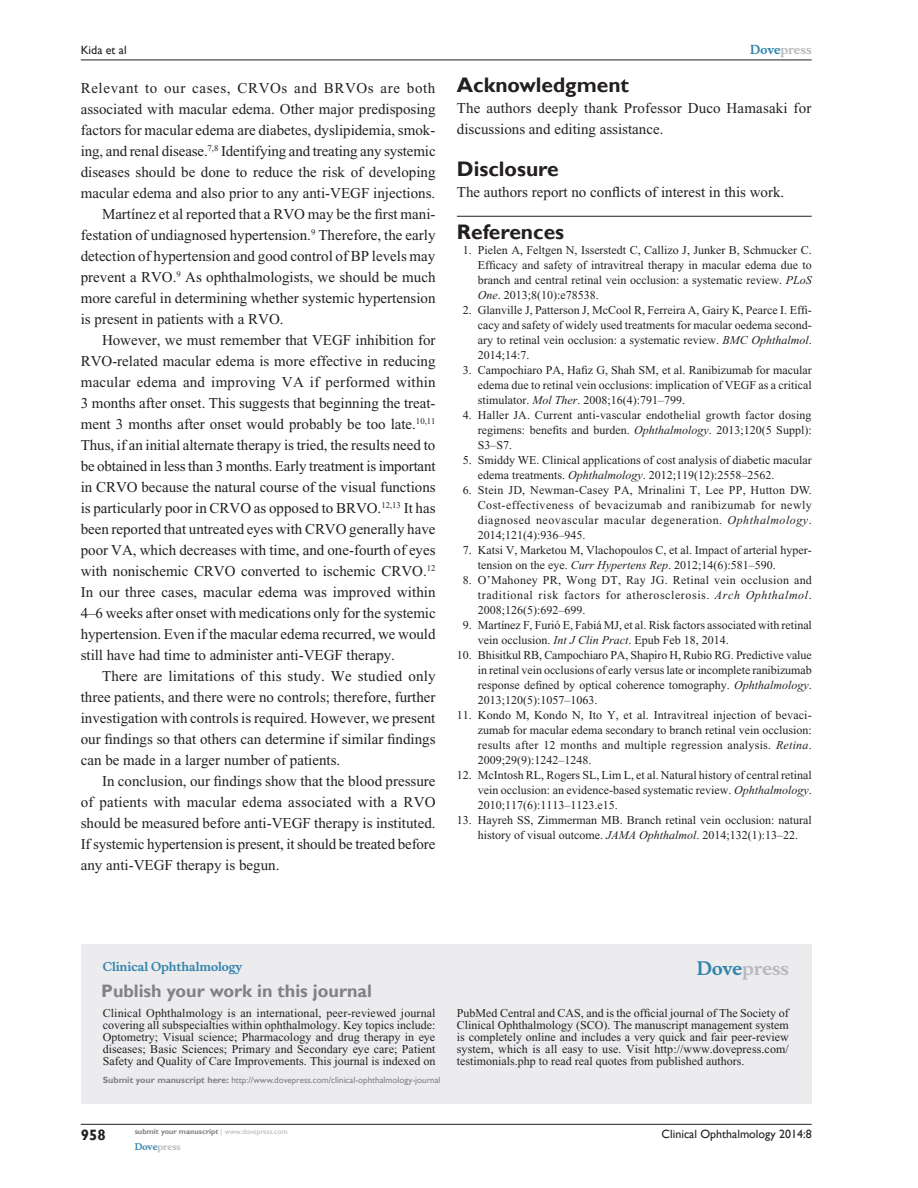
<style>
.page{position:relative;width:918px;height:1188px;background:#fff}
.page>*{position:absolute;margin:0;border:0;box-sizing:border-box;transform-origin:0 0}
.RefH{font:700 21px "Gill Sans";color:#231f20}
.PromBx-H1{font:700 18px "Gill Sans";color:#808285}
.PromBx-Brand{font:700 18px "Musee";color:#b8b9bc}
.Tx{font:15px/21px "Times New Roman";color:#231f20;text-align:justify}
.TxF{font:15px/21px "Times New Roman";color:#231f20}
.t1{font:700 15px "Gill Sans";color:#231f20}
.RefNL2{font:12px/15px "Times New Roman";color:#231f20;text-align:justify}
.PromBx-Tx{font:12px/12px "Times New Roman";color:#231f20;text-align:justify}
.t2{font:12px "Gill Sans";color:#231f20}
.PromBx-JrnlName{font:700 12px "Musee";color:#3485ae}
.t3{font:700 12px "Musee";color:#b8b9bc}
.PromBx-SubmitMssWebA{font:9px "Gill Sans";color:#808285}
.t4{font:700 9px "Musee";color:#b8b9bc}
.t5{font:700 7.5px "Gill Sans";color:#808285}
.s1{color:#3485ae}
.s2{font-style:italic}
.s3{font-weight:700}
.s4{font-weight:400;color:#b8b9bc}
</style>
<div class="page">
<div style="left:81px;top:944px;width:731px;height:159px;background:#ececee"></div>
<hr style="left:81px;top:1124px;width:731px;height:1px;background:#231f20">
<hr style="left:81px;top:60px;width:731px;height:1px;background:#231f20">
<hr style="left:457px;top:216px;width:355px;height:1px;background:#231f20">
<p class="t2" style="left:81px;top:43px;width:47px">Kida et al</p>
<p class="Tx" style="left:81px;top:77px;width:356px">Relevant to our cases, CRVOs and BRVOs are both associated with macular edema. Other major predisposing factors for macular edema are diabetes, dyslipidemia, smok&shy;ing, and renal disease.<sup>7,8</sup> Identifying and treating any systemic diseases should be done to reduce the risk of developing macular edema and also prior to any anti-VEGF injections.</p>
<p class="Tx" style="left:81px;top:203px;width:356px;text-indent:21px">Martínez et al reported that a RVO may be the first mani&shy;festation of undiagnosed hypertension.<sup>9</sup> Therefore, the early detection of hypertension and good control of BP levels may prevent a RVO.<sup>9</sup> As ophthalmologists, we should be much more careful in determining whether systemic hypertension is present in patients with a RVO.</p>
<p class="Tx" style="left:81px;top:329px;width:356px;text-indent:21px">However, we must remember that VEGF inhibition for RVO-related macular edema is more effective in reducing macular edema and improving VA if performed within 3 months after onset. This suggests that beginning the treat&shy;ment 3 months after onset would probably be too late.<sup>10,11<br></sup>Thus, if an initial alternate therapy is tried, the results need to be obtained in less than 3 months. Early treatment is important in CRVO because the natural course of the visual functions is particularly poor in CRVO as opposed to BRVO.<sup>12,13</sup> It has been reported that untreated eyes with CRVO generally have poor VA, which decreases with time, and one-fourth of eyes with nonischemic CRVO converted to ischemic CRVO.<sup>12<br></sup>In our three cases, macular edema was improved within 4–6 weeks after onset with medications only for the systemic hypertension. Even if the macular edema recurred, we would still have had time to administer anti-VEGF therapy.</p>
<p class="Tx" style="left:81px;top:665px;width:356px;text-indent:21px">There are limitations of this study. We studied only three patients, and there were no controls; therefore, further investigation with controls is required. However, we present our findings so that others can determine if similar findings can be made in a larger number of patients.</p>
<p class="Tx" style="left:81px;top:770px;width:356px;text-indent:21px">In conclusion, our findings show that the blood pressure of patients with macular edema associated with a RVO should be measured before anti-VEGF therapy is instituted.<br>If systemic hypertension is present, it should be treated before any anti-VEGF therapy is begun.</p>
<p class="t3" style="left:750px;top:43px;width:63px"><span class="s1">Dove</span>press</p>
<h1 class="RefH" style="left:457px;top:73px;width:174px">Acknowledgment</h1>
<p class="TxF" style="left:457px;top:98px;width:356px">The authors deeply thank Professor Duco Hamasaki for discussions and editing assistance.</p>
<h1 class="RefH" style="left:457px;top:157px;width:103px">Disclosure</h1>
<p class="TxF" style="left:457px;top:182px;width:329px">The authors report no conflicts of interest in this work.</p>
<p class="RefH" style="left:457px;top:220px;width:109px">References</p>
<p class="RefNL2" style="left:478px;top:243px;width:335px;text-indent:-15px">1. Pielen A, Feltgen N, Isserstedt C, Callizo J, Junker B, Schmucker C.<br>Efficacy and safety of intravitreal therapy in macular edema due to branch and central retinal vein occlusion: a systematic review. <span class="s2">PLoS One</span>. 2013;8(10):e78538.</p>
<p class="RefNL2" style="left:478px;top:303px;width:335px;text-indent:-15px">2. Glanville J, Patterson J, McCool R, Ferreira A, Gairy K, Pearce I. Effi&shy;cacy and safety of widely used treatments for macular oedema second&shy;ary to retinal vein occlusion: a systematic review. <span class="s2">BMC Ophthalmol</span>.<br>2014;14:7.</p>
<p class="RefNL2" style="left:478px;top:363px;width:335px;text-indent:-15px">3. Campochiaro PA, Hafiz G, Shah SM, et al. Ranibizumab for macular edema due to retinal vein occlusions: implication of VEGF as a critical stimulator. <span class="s2">Mol Ther</span>. 2008;16(4):791–799.</p>
<p class="RefNL2" style="left:478px;top:408px;width:335px;text-indent:-15px">4. Haller JA. Current anti-vascular endothelial growth factor dosing regimens: benefits and burden. <span class="s2">Ophthalmology</span>. 2013;120(5 Suppl):<br>S3–S7.</p>
<p class="RefNL2" style="left:478px;top:453px;width:335px;text-indent:-15px">5. Smiddy WE. Clinical applications of cost analysis of diabetic macular edema treatments. <span class="s2">Ophthalmology</span>. 2012;119(12):2558–2562.</p>
<p class="RefNL2" style="left:478px;top:483px;width:335px;text-indent:-15px">6. Stein JD, Newman-Casey PA, Mrinalini T, Lee PP, Hutton DW.<br>Cost-effectiveness of bevacizumab and ranibizumab for newly diagnosed neovascular macular degeneration. <span class="s2">Ophthalmology</span>.<br>2014;121(4):936–945.</p>
<p class="RefNL2" style="left:478px;top:543px;width:335px;text-indent:-15px">7. Katsi V, Marketou M, Vlachopoulos C, et al. Impact of arterial hyper&shy;tension on the eye. <span class="s2">Curr Hypertens Rep</span>. 2012;14(6):581–590.</p>
<p class="RefNL2" style="left:478px;top:573px;width:336px;text-indent:-15px">8. O’Mahoney PR, Wong DT, Ray JG. Retinal vein occlusion and traditional risk factors for atherosclerosis. <span class="s2">Arch Ophthalmol</span>.<br>2008;126(5):692–699.</p>
<p class="RefNL2" style="left:478px;top:618px;width:336px;text-indent:-15px">9. Martínez F, Furió E, Fabiá MJ, et al. Risk factors associated with retinal vein occlusion. <span class="s2">Int J Clin Pract</span>. Epub Feb 18, 2014.</p>
<p class="RefNL2" style="left:478px;top:648px;width:335px;text-indent:-21px">10. Bhisitkul RB, Campochiaro PA, Shapiro H, Rubio RG. Predictive value in retinal vein occlusions of early versus late or incomplete ranibizumab response defined by optical coherence tomography. <span class="s2">Ophthalmology</span>.<br>2013;120(5):1057–1063.</p>
<p class="RefNL2" style="left:478px;top:708px;width:335px;text-indent:-21px">11. Kondo M, Kondo N, Ito Y, et al. Intravitreal injection of bevaci&shy;zumab for macular edema secondary to branch retinal vein occlusion: results after 12 months and multiple regression analysis. <span class="s2">Retina</span>.<br>2009;29(9):1242–1248.</p>
<p class="RefNL2" style="left:478px;top:768px;width:335px;text-indent:-21px">12. McIntosh RL, Rogers SL, Lim L, et al. Natural history of central retinal vein occlusion: an evidence-based systematic review. <span class="s2">Ophthalmology</span>.<br>2010;117(6):1113–1123.e15.</p>
<p class="RefNL2" style="left:478px;top:813px;width:335px;text-indent:-21px">13. Hayreh SS, Zimmerman MB. Branch retinal vein occlusion: natural history of visual outcome. <span class="s2">JAMA Ophthalmol</span>. 2014;132(1):13–22.</p>
<p class="PromBx-JrnlName" style="left:103px;top:959px;width:141px">Clinical Ophthalmology</p>
<p class="PromBx-H1" style="left:101px;top:980px;width:272px">Publish your work in this journal</p>
<p class="PromBx-Brand" style="left:697px;top:958px;width:94px"><span class="s1">Dove</span>press</p>
<p class="PromBx-Tx" style="left:103px;top:1007px;width:334px">Clinical Ophthalmology is an international, peer-reviewed journal covering all subspecialties within ophthalmology. Key topics include:<br>Optometry; Visual science; Pharmacology and drug therapy in eye diseases; Basic Sciences; Primary and Secondary eye care; Patient Safety and Quality of Care Improvements. This journal is indexed on</p>
<p class="PromBx-Tx" style="left:457px;top:1007px;width:333px">PubMed Central and CAS, and is the official journal of The Society of Clinical Ophthalmology (SCO). The manuscript management system is completely online and includes a very quick and fair peer-review system, which is all easy to use. Visit http://www.dovepress.com/ testimonials.php to read real quotes from published authors.</p>
<p class="PromBx-SubmitMssWebA" style="left:103px;top:1075px;width:339px"><span class="s3">Submit your manuscript here:</span> http://www.dovepress.com/clinical-ophthalmology-journal</p>
<p class="t1" style="left:81px;top:1126px;width:26px">958</p>
<p class="t5" style="left:135px;top:1127px;width:154px">submit your manuscript <span class="s4">| www.dovepress.com</span></p>
<p class="t4" style="left:135px;top:1141px;width:48px"><span class="s1">Dove</span>press</p>
<p class="t2" style="left:662px;top:1127px;width:152px">Clinical Ophthalmology 2014:8</p>
</div>
